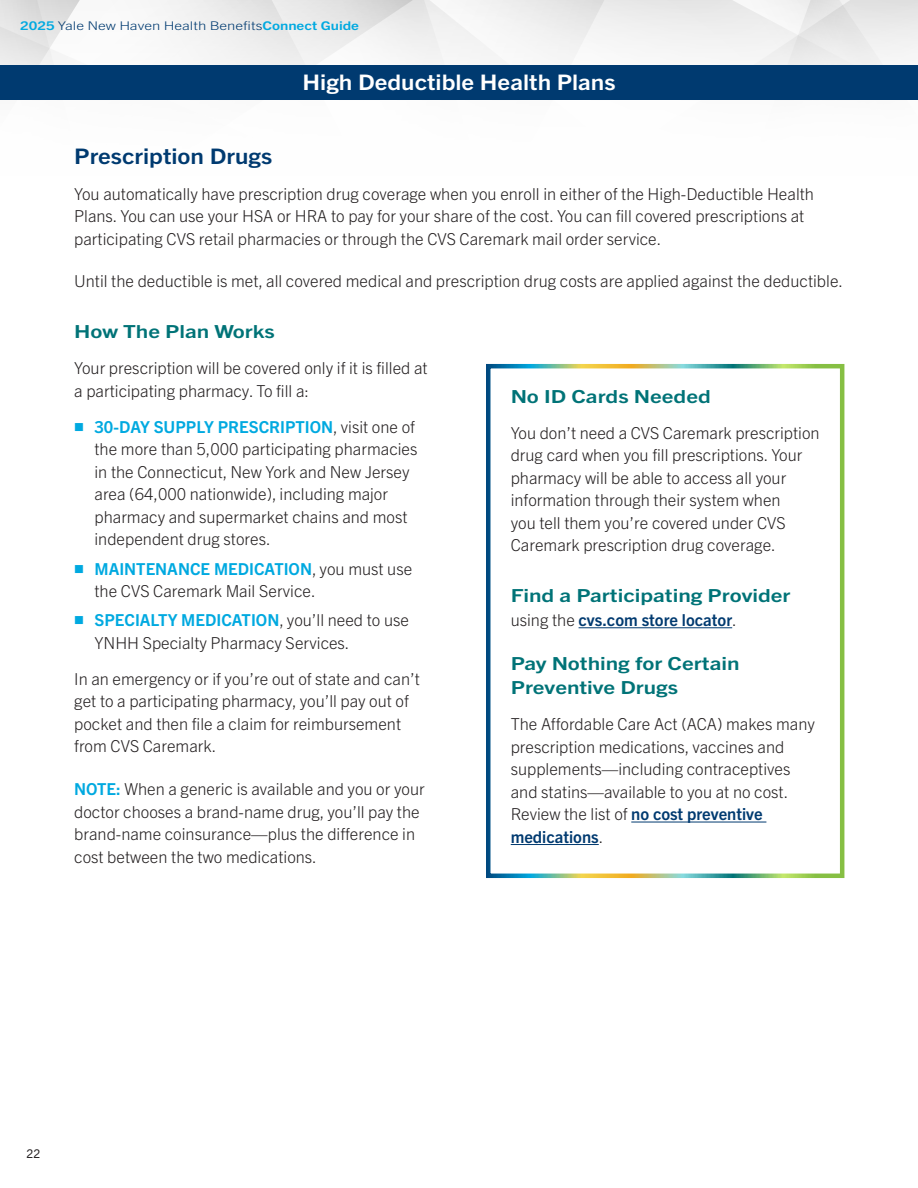
<style>
.page{position:relative;width:918px;height:1188px;background:#fff}
.page>*{position:absolute;margin:0;border:0;box-sizing:border-box;transform-origin:0 0}
.Header_1{font:700 21.45px "Trade Gothic Next LT Pro";color:#fff;scale:1.14 1}
.Header_1-2{font:700 21.45px "Trade Gothic Next LT Pro";color:#003a70;scale:1.14 1}
.Header_2{font:700 18px/24px "Trade Gothic Next LT Pro";color:#007377;scale:1.25 1}
.Body_Text_Print{font:300 16.5px/22.5px "Trade Gothic Next LT Pro";color:#231f20}
.Header_2-2{font:700 16.5px "Trade Gothic Next LT Pro";color:#003a70}
.t1{font:300 12px "Trade Gothic Next LT Pro";color:#003a70;scale:1.25 1}
.t2{font:12px "Trade Gothic Next LT Pro";color:#231f20}
.s1{font-weight:700;color:#00a9e0}
.s2{font-family:"Sarabun";color:#00a9e0}
.s3{font-weight:300;color:#231f20}
.s4{font-weight:700;color:#003a70}
</style>
<div class="page">
<svg style="left:107px;top:0;width:175px;height:100px"></svg>
<svg style="left:507px;top:0;width:194px;height:100px"></svg>
<svg style="left:282px;top:0;width:225px;height:100px"></svg>
<svg style="left:701px;top:0;width:217px;height:100px"></svg>
<svg style="left:0;top:0;width:107px;height:100px"></svg>
<hr style="left:579px;top:627px;width:153px;height:1px;background:#003a70">
<hr style="left:631px;top:822px;width:135px;height:1px;background:#003a70">
<hr style="left:511px;top:844px;width:88px;height:1px;background:#003a70">
<div style="left:0;top:65px;width:918px;height:34px;background:#003a70"></div>
<p class="t1" style="left:20px;top:17px;width:273px"><span class="s1">2025</span> Yale New Haven Health Benefits<span class="s1">Connect Guide</span></p>
<p class="Header_1" style="left:303px;top:67px;width:276px">High Deductible Health Plans</p>
<p class="Header_1-2" style="left:74px;top:141px;width:175px">Prescription Drugs</p>
<p class="Body_Text_Print" style="left:74px;top:181px;width:741px">You automatically have prescription drug coverage when you enroll in either of the High-Deductible Health<br>Plans. You can use your HSA or HRA to pay for your share of the cost. You can fill covered prescriptions at participating CVS retail pharmacies or through the CVS Caremark mail order service.</p>
<p class="Body_Text_Print" style="left:74px;top:269px;width:770px">Until the deductible is met, all covered medical and prescription drug costs are applied against the deductible.</p>
<p class="Header_2" style="left:74px;top:319px;width:162px">How The Plan Works</p>
<p class="Body_Text_Print" style="left:74px;top:356px;width:355px">Your prescription will be covered only if it is filled at a participating pharmacy. To fill a:</p>
<p class="Body_Text_Print" style="left:94px;top:414px;width:325px;text-indent:-20px"><span class="s2">■</span> <span class="s1">30-DAY SUPPLY PRESCRIPTION</span>, visit one of the more than 5,000 participating pharmacies in the Connecticut, New York and New Jersey area (64,000 nationwide), including major pharmacy and supermarket chains and most independent drug stores.</p>
<p class="Body_Text_Print" style="left:94px;top:556px;width:319px;text-indent:-20px"><span class="s2">■</span> <span class="s1">MAINTENANCE MEDICATION</span>, you must use the CVS Caremark Mail Service.</p>
<p class="Body_Text_Print" style="left:94px;top:608px;width:316px;text-indent:-20px"><span class="s2">■</span> <span class="s1">SPECIALTY MEDICATION</span>, you’ll need to use<br>YNHH Specialty Pharmacy Services.</p>
<p class="Body_Text_Print" style="left:74px;top:666px;width:347px">In an emergency or if you’re out of state and can’t get to a participating pharmacy, you’ll pay out of pocket and then file a claim for reimbursement from CVS Caremark.</p>
<p class="Body_Text_Print" style="left:74px;top:777px;width:352px"><span class="s1">NOTE:</span> When a generic is available and you or your doctor chooses a brand-name drug, you’ll pay the brand-name coinsurance—plus the difference in cost between the two medications.</p>
<p class="Header_2" style="left:511px;top:383px;width:162px">No ID Cards Needed</p>
<p class="Body_Text_Print" style="left:511px;top:420px;width:310px">You don’t need a CVS Caremark prescription drug card when you fill prescriptions. Your pharmacy will be able to access all your information through their system when<br>you tell them you’re covered under CVS Caremark prescription drug coverage.</p>
<p class="Header_2" style="left:511px;top:582px;width:225px">Find a Participating Provider</p>
<p class="Header_2-2" style="left:511px;top:609px;width:228px"><span class="s3">using the</span> cvs.com store locator<span class="s3">.</span></p>
<p class="Header_2" style="left:511px;top:651px;width:184px">Pay Nothing for Certain<br>Preventive Drugs</p>
<p class="Body_Text_Print" style="left:511px;top:712px;width:306px">The Affordable Care Act (ACA) makes many prescription medications, vaccines and supplements—including contraceptives and statins—available to you at no cost.<br>Review the list of <span class="s4">no cost preventive medications</span>.</p>
<p class="t2" style="left:27px;top:1146px;width:15px">22</p>
</div>
